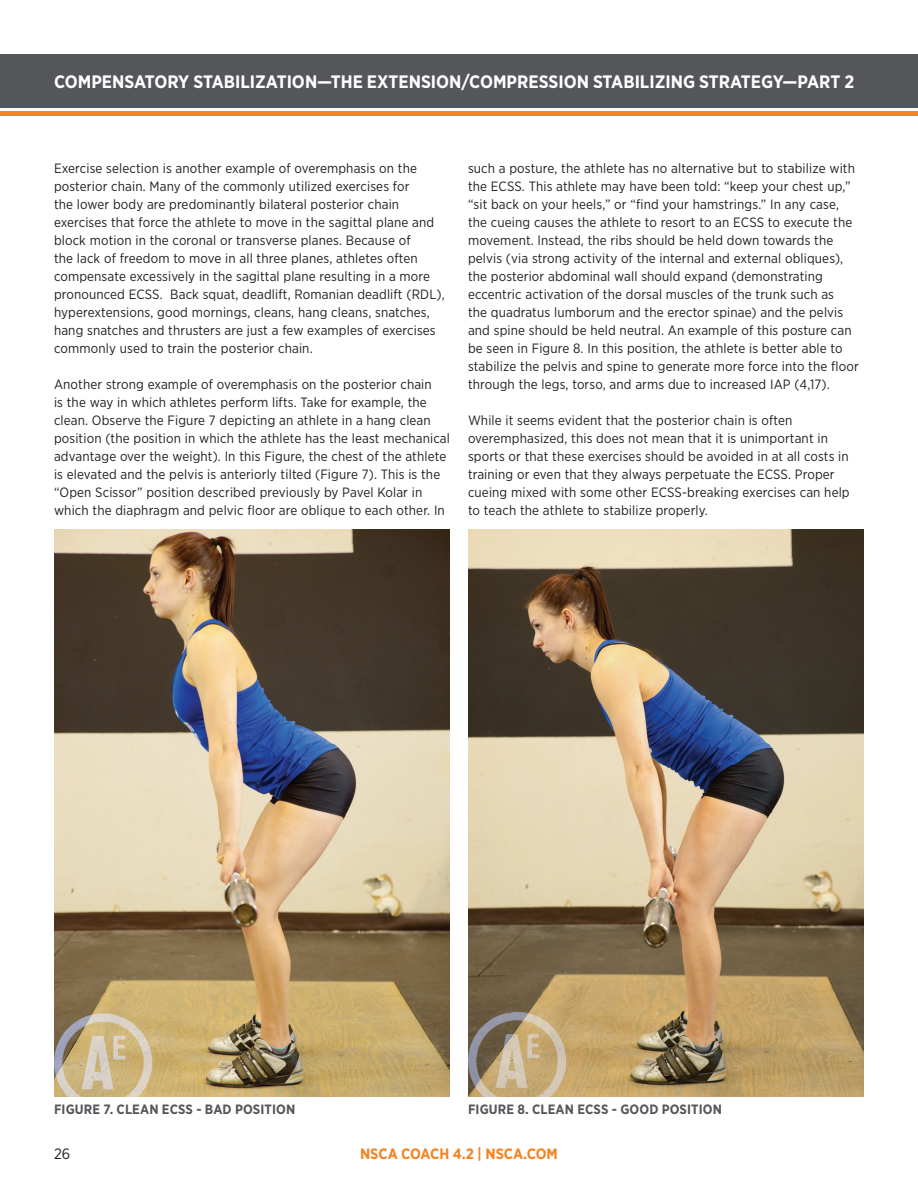
<style>
.page{position:relative;width:918px;height:1188px;background:#fff}
.page>*{position:absolute;margin:0;border:0;box-sizing:border-box;transform-origin:0 0}
.t1{font:700 18px "Gotham Narrow";color:#fff}
.t2{font:700 15px "Gotham Narrow";color:#f58320}
.t3{font:15px "Gotham Narrow";color:#231f20}
.t4{font:13.5px/18px "Gotham Narrow";letter-spacing:.01em;color:#231f20}
.t5{font:700 13.5px "Gotham Narrow";letter-spacing:.01em;color:#55565a}
</style>
<div class="page">
<hr style="left:0;top:112px;width:918px;height:4px;background:#f58320">
<div style="left:0;top:54px;width:918px;height:54px;background:#55565a"></div>
<img style="left:54px;top:529px;width:396px;height:567px">
<img style="left:468px;top:529px;width:396px;height:567px">
<h1 class="t1" style="left:54px;top:70px;width:802px">COMPENSATORY STABILIZATION—THE EXTENSION/COMPRESSION STABILIZING STRATEGY—PART 2</h1>
<p class="t4" style="left:54px;top:159px;width:392px">Exercise selection is another example of overemphasis on the posterior chain. Many of the commonly utilized exercises for<br>the lower body are predominantly bilateral posterior chain exercises that force the athlete to move in the sagittal plane and block motion in the coronal or transverse planes. Because of<br>the lack of freedom to move in all three planes, athletes often compensate excessively in the sagittal plane resulting in a more pronounced ECSS. Back squat, deadlift, Romanian deadlift (RDL), hyperextensions, good mornings, cleans, hang cleans, snatches, hang snatches and thrusters are just a few examples of exercises commonly used to train the posterior chain.</p>
<p class="t4" style="left:54px;top:375px;width:398px">Another strong example of overemphasis on the posterior chain<br>is the way in which athletes perform lifts. Take for example, the clean. Observe the Figure 7 depicting an athlete in a hang clean position (the position in which the athlete has the least mechanical advantage over the weight). In this Figure, the chest of the athlete is elevated and the pelvis is anteriorly tilted (Figure 7). This is the “Open Scissor” position described previously by Pavel Kolar in which the diaphragm and pelvic floor are oblique to each other. In</p>
<p class="t4" style="left:468px;top:159px;width:392px">such a posture, the athlete has no alternative but to stabilize with the ECSS. This athlete may have been told: “keep your chest up,” “sit back on your heels,” or “find your hamstrings.” In any case, the cueing causes the athlete to resort to an ECSS to execute the movement. Instead, the ribs should be held down towards the pelvis (via strong activity of the internal and external obliques), the posterior abdominal wall should expand (demonstrating eccentric activation of the dorsal muscles of the trunk such as<br>the quadratus lumborum and the erector spinae) and the pelvis and spine should be held neutral. An example of this posture can be seen in Figure 8. In this position, the athlete is better able to stabilize the pelvis and spine to generate more force into the floor through the legs, torso, and arms due to increased IAP (4,17).</p>
<p class="t4" style="left:468px;top:411px;width:383px">While it seems evident that the posterior chain is often overemphasized, this does not mean that it is unimportant in sports or that these exercises should be avoided in at all costs in training or even that they always perpetuate the ECSS. Proper cueing mixed with some other ECSS-breaking exercises can help to teach the athlete to stabilize properly.</p>
<p class="t5" style="left:54px;top:1100px;width:243px">FIGURE 7. CLEAN ECSS - BAD POSITION</p>
<p class="t5" style="left:468px;top:1100px;width:256px">FIGURE 8. CLEAN ECSS - GOOD POSITION</p>
<p class="t3" style="left:54px;top:1145px;width:18px">26</p>
<p class="t2" style="left:360px;top:1145px;width:199px">NSCA COACH 4.2 | NSCA.COM</p>
</div>
